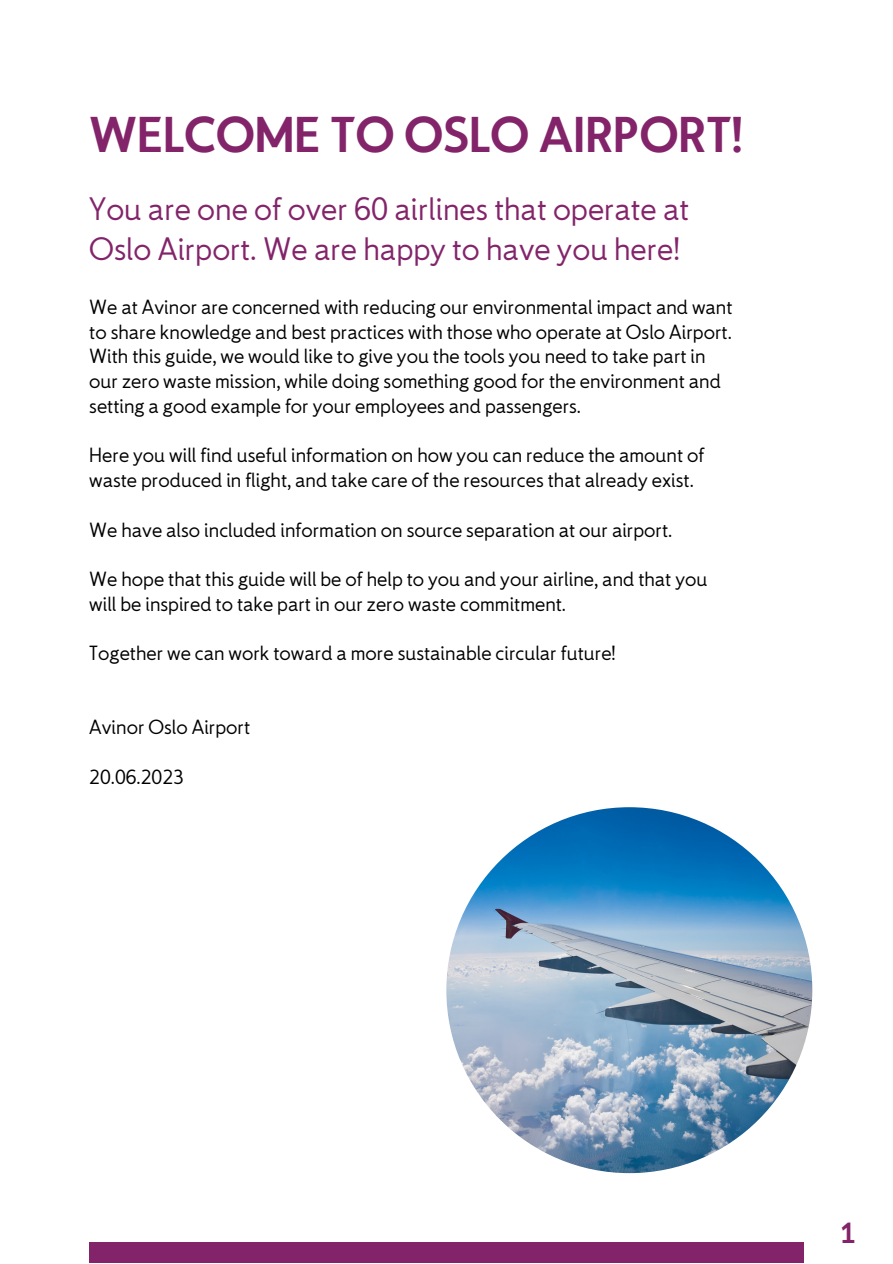
<style>
.page{position:relative;width:893px;height:1264px;background:#fff}
.page>*{position:absolute;margin:0;border:0;box-sizing:border-box;transform-origin:0 0}
.t1{font:700 45px "Avinor";color:#83246a}
.t2{font:500 28.5px "Avinor";color:#83246a}
.t3{font:700 26.1px "Avinor";color:#83246a}
.t4{font:500 18px/24.8px "Avinor";color:#000}
</style>
<div class="page">
<div style="left:89px;top:1242px;width:714px;height:20px;background:#83246a"></div>
<img style="left:446px;top:807px;width:366px;height:366px;border-radius:50%">
<p class="t1" style="left:89px;top:107px;width:655px">WELCOME TO OSLO AIRPORT!</p>
<p class="t2" style="left:89px;top:192px;width:601px">You are one of over 60 airlines that operate at</p>
<p class="t2" style="left:89px;top:231px;width:592px">Oslo Airport. We are happy to have you here!</p>
<p class="t4" style="left:89px;top:294px;width:644px">We at Avinor are concerned with reducing our environmental impact and want to share knowledge and best practices with those who operate at Oslo Airport.<br>With this guide, we would like to give you the tools you need to take part in our zero waste mission, while doing something good for the environment and setting a good example for your employees and passengers.</p>
<p class="t4" style="left:89px;top:443px;width:616px">Here you will find useful information on how you can reduce the amount of waste produced in flight, and take care of the resources that already exist.</p>
<p class="t4" style="left:89px;top:517px;width:584px">We have also included information on source separation at our airport.</p>
<p class="t4" style="left:89px;top:566px;width:619px">We hope that this guide will be of help to you and your airline, and that you will be inspired to take part in our zero waste commitment.</p>
<p class="t4" style="left:89px;top:640px;width:528px">Together we can work toward a more sustainable circular future!</p>
<p class="t4" style="left:89px;top:715px;width:162px">Avinor Oslo Airport</p>
<p class="t4" style="left:89px;top:764px;width:96px">20.06.2023</p>
<p class="t3" style="left:840px;top:1216px;width:17px">1</p>
</div>
